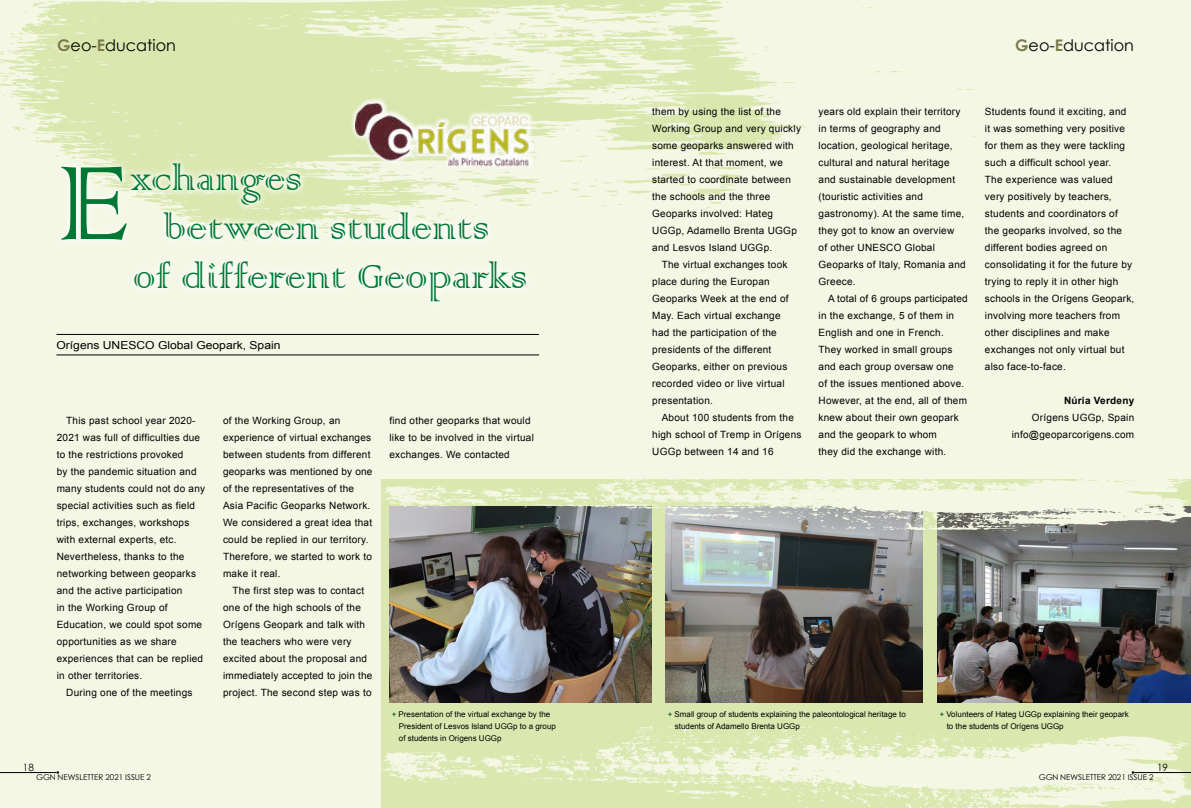
<style>
.page{position:relative;width:1191px;height:808px;background:#f3f7e3}
.page>*{position:absolute;margin:0;border:0;box-sizing:border-box;transform-origin:0 0}
.t1{font:138.9px "Colonna";color:#007834}
.t2{font:44.8px "Colonna";color:#007834}
.t3{font:16px "Century Gothic";color:#000}
.t4{font:11px "Arial";color:#000;scale:1.1 1}
.t5{font:10px/17px "Arial";letter-spacing:.025em;color:#000}
.t6{font:700 10px "Arial";letter-spacing:.025em;color:#000}
.t7{font:10px "ST Xihei";color:#000}
.t8{font:8px/12px "Arial";color:#000}
.t9{font:8px "ST Xihei";color:#000}
.s1{font-weight:700;color:#7b7a4c}
</style>
<div class="page">
<div style="left:381px;top:479px;width:810px;height:329px;background:#dae7af"></div>
<svg style="left:381px;top:726px;width:810px;height:82px"></svg>
<svg style="left:0;top:0;width:976px;height:208px"></svg>
<hr style="left:56px;top:334px;width:483px;height:1px;background:#000">
<hr style="left:56px;top:355px;width:483px;height:1px;background:#000">
<svg style="left:54px;top:156px;width:479px;height:147px"></svg>
<svg style="left:350px;top:97px;width:185px;height:75px"></svg>
<img style="left:356px;top:99px;width:183px;height:71px">
<img style="left:937px;top:531px;width:254px;height:172px">
<img style="left:389px;top:531px;width:262px;height:172px">
<img style="left:665px;top:531px;width:258px;height:172px">
<svg style="left:392px;top:712px;width:4px;height:5px"></svg>
<svg style="left:667px;top:712px;width:5px;height:5px"></svg>
<svg style="left:939px;top:712px;width:5px;height:5px"></svg>
<svg style="left:381px;top:479px;width:810px;height:52px"></svg>
<hr style="left:0;top:772px;width:57px;height:1px;background:#000">
<hr style="left:1134px;top:772px;width:57px;height:1px;background:#000">
<h3 class="t3" style="left:57px;top:34px;width:120px"><span class="s1">G</span>eo-<span class="s1">E</span>ducation</h3>
<h3 class="t3" style="left:1015px;top:34px;width:120px"><span class="s1">G</span>eo-<span class="s1">E</span>ducation</h3>
<h1 class="t1" style="left:56px;top:112px;width:75px">E</h1>
<h2 class="t2" style="left:130px;top:149px;width:173px">xchanges</h2>
<h2 class="t2" style="left:163px;top:198px;width:327px">between students</h2>
<h2 class="t2" style="left:133px;top:247px;width:395px">of different Geoparks</h2>
<p class="t4" style="left:56px;top:338px;width:205px">Orígens UNESCO Global Geopark, Spain</p>
<p class="t5" style="left:57px;top:412px;width:150px;text-indent:10px">This past school year 2020-<br>2021 was full of difficulties due to the restrictions provoked<br>by the pandemic situation and many students could not do any special activities such as field trips, exchanges, workshops with external experts, etc.<br>Nevertheless, thanks to the networking between geoparks and the active participation<br>in the Working Group of<br>Education, we could spot some opportunities as we share experiences that can be replied in other territories.</p>
<p class="t5" style="left:66px;top:684px;width:128px">During one of the meetings</p>
<p class="t5" style="left:223px;top:412px;width:151px">of the Working Group, an experience of virtual exchanges between students from different geoparks was mentioned by one of the representatives of the<br>Asia Pacific Geoparks Network.<br>We considered a great idea that could be replied in our territory.<br>Therefore, we started to work to make it real.</p>
<p class="t5" style="left:223px;top:582px;width:151px;text-indent:10px">The first step was to contact one of the high schools of the<br>Orígens Geopark and talk with the teachers who were very excited about the proposal and immediately accepted to join the project. The second step was to</p>
<p class="t5" style="left:389px;top:412px;width:146px">find other geoparks that would like to be involved in the virtual exchanges. We contacted</p>
<p class="t5" style="left:652px;top:103px;width:150px">them by using the list of the<br>Working Group and very quickly some geoparks answered with interest. At that moment, we started to coordinate between the schools and the three<br>Geoparks involved: Hateg<br>UGGp, Adamello Brenta UGGp and Lesvos Island UGGp.</p>
<p class="t5" style="left:652px;top:256px;width:138px;text-indent:10px">The virtual exchanges took place during the Europan<br>Geoparks Week at the end of<br>May. Each virtual exchange had the participation of the presidents of the different<br>Geoparks, either on previous recorded video or live virtual presentation.</p>
<p class="t5" style="left:652px;top:409px;width:151px;text-indent:10px">About 100 students from the high school of Tremp in Orígens<br>UGGp between 14 and 16</p>
<p class="t5" style="left:818px;top:103px;width:149px">years old explain their territory in terms of geography and location, geological heritage, cultural and natural heritage and sustainable development (touristic activities and gastronomy). At the same time, they got to know an overview<br>of other UNESCO Global<br>Geoparks of Italy, Romania and<br>Greece.</p>
<p class="t5" style="left:818px;top:290px;width:151px;text-indent:10px">A total of 6 groups participated in the exchange, 5 of them in<br>English and one in French.<br>They worked in small groups and each group oversaw one<br>of the issues mentioned above.<br>However, at the end, all of them knew about their own geopark and the geopark to whom<br>they did the exchange with.</p>
<p class="t5" style="left:985px;top:103px;width:151px">Students found it exciting, and<br>it was something very positive for them as they were tackling such a difficult school year.<br>The experience was valued very positively by teachers, students and coordinators of the geoparks involved, so the different bodies agreed on consolidating it for the future by trying to reply it in other high schools in the Orígens Geopark, involving more teachers from other disciplines and make exchanges not only virtual but also face-to-face.</p>
<p class="t6" style="left:1064px;top:394px;width:72px">Núria Verdeny</p>
<p class="t5" style="left:1011px;top:409px;width:124px;text-align:right">Orígens UGGp, Spain info@geoparcorigens.com</p>
<p class="t7" style="left:23px;top:760px;width:13px">18</p>
<p class="t9" style="left:36px;top:772px;width:117px">GGN NEWSLETTER 2021 ISSUE 2</p>
<p class="t8" style="left:398px;top:708px;width:159px">Presentation of the virtual exchange by the<br>President of Lesvos Island UGGp to a group of students in Origens UGGp</p>
<p class="t8" style="left:674px;top:708px;width:233px">Small group of students explaining the paleontological heritage to students of Adamello Brenta UGGp</p>
<p class="t8" style="left:946px;top:708px;width:184px">Volunteers of Hateg UGGp explaining their geopark to the students of Orígens UGGp</p>
<p class="t7" style="left:1157px;top:760px;width:13px">19</p>
<p class="t9" style="left:1038px;top:772px;width:117px">GGN NEWSLETTER 2021 ISSUE 2</p>
</div>
